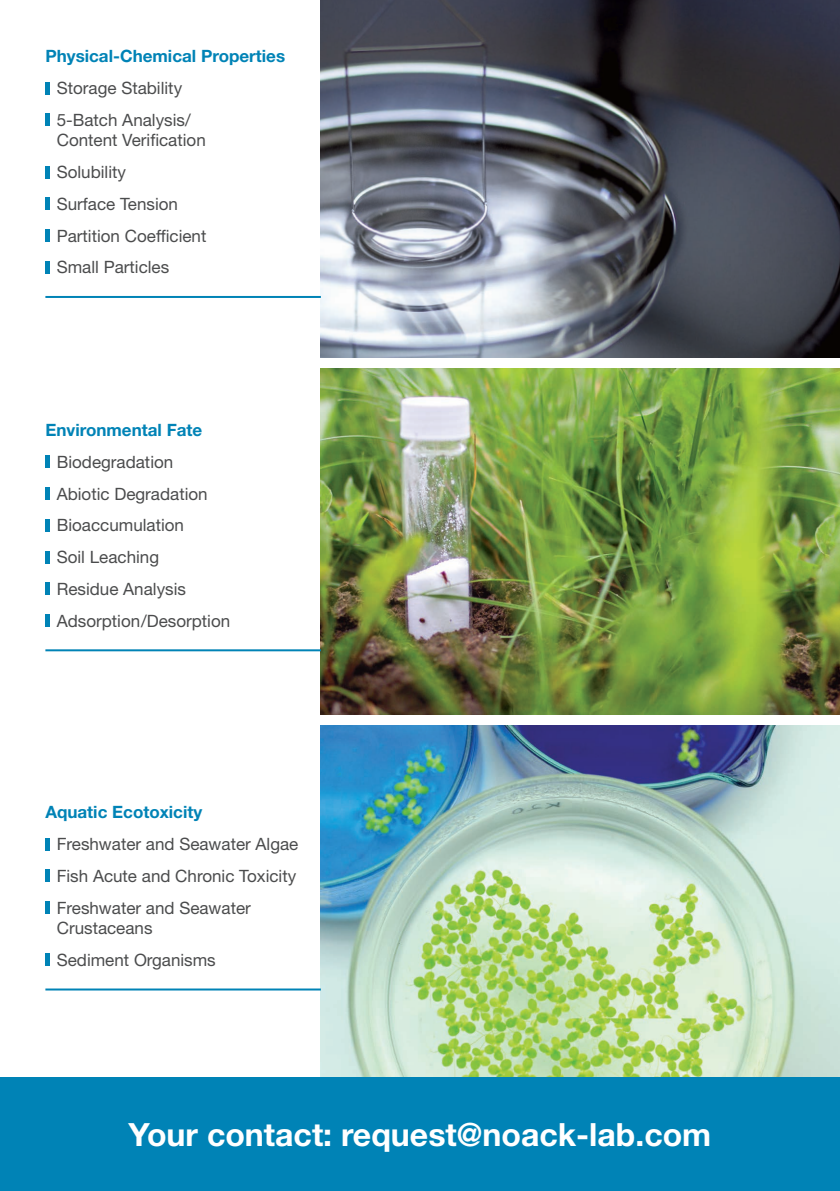
<style>
.page{position:relative;width:840px;height:1191px;background:#fff}
.page>*{position:absolute;margin:0;border:0;box-sizing:border-box;transform-origin:0 0}
.t1{font:700 32px "Helvetica Neue LT Std";color:#fff}
.t2{font:17px/31.8px "Helvetica Neue LT Std";color:#4b4c4d}
.t3{font:700 17px "Helvetica Neue LT Std";color:#0083b6}
</style>
<div class="page">
<img style="left:321px;top:369px;width:435px;height:345px">
<img style="left:321px;top:726px;width:518px;height:351px">
<div style="left:45px;top:838px;width:5px;height:12px;background:#0083b6"></div>
<div style="left:45px;top:870px;width:5px;height:12px;background:#0083b6"></div>
<div style="left:45px;top:901px;width:5px;height:12px;background:#0083b6"></div>
<div style="left:45px;top:953px;width:5px;height:12px;background:#0083b6"></div>
<hr style="left:45px;top:988px;width:276px;height:2px;background:#0083b6">
<img style="left:756px;top:369px;width:83px;height:345px">
<div style="left:45px;top:456px;width:5px;height:12px;background:#0083b6"></div>
<div style="left:45px;top:487px;width:5px;height:12px;background:#0083b6"></div>
<div style="left:45px;top:519px;width:5px;height:12px;background:#0083b6"></div>
<div style="left:45px;top:551px;width:5px;height:12px;background:#0083b6"></div>
<div style="left:45px;top:583px;width:5px;height:12px;background:#0083b6"></div>
<div style="left:45px;top:614px;width:5px;height:12px;background:#0083b6"></div>
<hr style="left:45px;top:649px;width:276px;height:2px;background:#0083b6">
<img style="left:321px;top:0;width:518px;height:357px">
<div style="left:45px;top:82px;width:5px;height:12px;background:#0083b6"></div>
<div style="left:45px;top:114px;width:5px;height:12px;background:#0083b6"></div>
<div style="left:45px;top:166px;width:5px;height:12px;background:#0083b6"></div>
<div style="left:45px;top:198px;width:5px;height:12px;background:#0083b6"></div>
<div style="left:45px;top:229px;width:5px;height:12px;background:#0083b6"></div>
<div style="left:45px;top:261px;width:5px;height:12px;background:#0083b6"></div>
<hr style="left:45px;top:296px;width:276px;height:2px;background:#0083b6">
<div style="left:0;top:1077px;width:839px;height:114px;background:#0083b6"></div>
<p class="t3" style="left:45px;top:46px;width:241px">Physical-Chemical Properties</p>
<p class="t2" style="left:57px;top:72px;width:135px">Storage Stability<br>5-Batch Analysis/</p>
<p class="t2" style="left:57px;top:124px;width:151px">Content Verification<br>Solubility<br>Surface Tension<br>Partition Coefficient<br>Small Particles</p>
<p class="t3" style="left:45px;top:419px;width:158px">Environmental Fate</p>
<p class="t2" style="left:57px;top:446px;width:175px">Biodegradation<br>Abiotic Degradation<br>Bioaccumulation<br>Soil Leaching<br>Residue Analysis<br>Adsorption/Desorption</p>
<p class="t3" style="left:45px;top:802px;width:158px">Aquatic Ecotoxicity</p>
<p class="t2" style="left:57px;top:828px;width:243px">Freshwater and Seawater Algae<br>Fish Acute and Chronic Toxicity<br>Freshwater and Seawater</p>
<p class="t2" style="left:57px;top:912px;width:160px">Crustaceans<br>Sediment Organisms</p>
<h1 class="t1" style="left:129px;top:1114px;width:584px">Your contact: request@noack-lab.com</h1>
</div>
